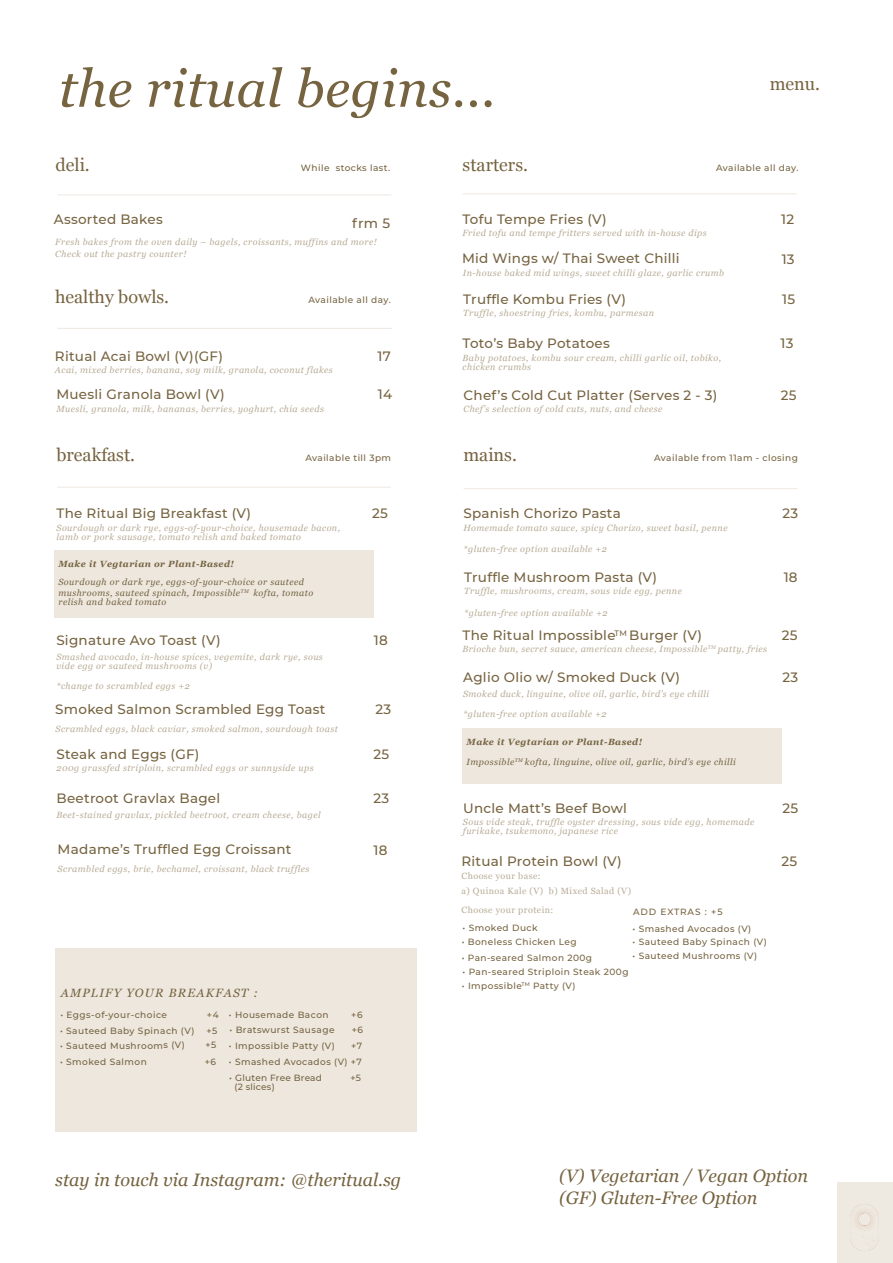
<style>
.page{position:relative;width:893px;height:1263px;background:#fff}
.page>*{position:absolute;margin:0;border:0;box-sizing:border-box;transform-origin:0 0}
.t1{font:italic 52.5px "Georgia";letter-spacing:.01em;color:#766340}
.t2{font:italic 18px/22px "Georgia";color:#766340}
.t3{font:18px "Georgia";color:#766340}
.t4{font:500 13.5px "Montserrat";letter-spacing:.02em;color:#766340}
.t5{font:italic 12px "Georgia";letter-spacing:.1em;color:#766340}
.t6{font:italic 9px/9px "Georgia";letter-spacing:.05em;color:#b8ab95}
.t7{font:500 9px "Montserrat";letter-spacing:.05em;color:#766340}
.t8{font:italic 9px/10.8px "Georgia";letter-spacing:.05em;color:#766340}
.t9{font:9px/15px "Georgia";letter-spacing:.05em;color:#b8ab95}
.t10{font:italic 700 9px "Georgia";letter-spacing:.05em;color:#766340}
.t11{font:500 9px "Montserrat";letter-spacing:.025em;color:#766340}
.t12{font:500 9px "Montserrat";letter-spacing:.1em;color:#766340}
.s1{font-weight:700}
</style>
<div class="page">
<div style="left:54px;top:550px;width:320px;height:68px;background:#ede7de"></div>
<hr style="left:57px;top:328px;width:335px;height:1px;background:#eee9e1">
<div style="left:838px;top:1182px;width:55px;height:81px;background:#eee9e1"></div>
<hr style="left:57px;top:195px;width:334px;height:1px;background:#eee9e1">
<hr style="left:57px;top:487px;width:334px;height:1px;background:#eee9e1">
<img style="left:850px;top:1204px;width:29px;height:47px">
<hr style="left:463px;top:194px;width:333px;height:1px;background:#eee9e1">
<div style="left:55px;top:948px;width:362px;height:184px;background:#ede7de"></div>
<div style="left:462px;top:728px;width:320px;height:55px;background:#ede7de"></div>
<hr style="left:463px;top:488px;width:334px;height:1px;background:#eee9e1">
<h1 class="t1" style="left:59px;top:59px;width:438px">the ritual begins...</h1>
<h2 class="t3" style="left:770px;top:74px;width:52px">menu.</h2>
<h2 class="t3" style="left:56px;top:154px;width:36px">deli.</h2>
<p class="t7" style="left:301px;top:162px;width:91px">While stocks last.</p>
<h3 class="t4" style="left:54px;top:211px;width:110px">Assorted Bakes</h3>
<h3 class="t4" style="left:352px;top:215px;width:40px">frm 5</h3>
<p class="t6" style="left:55px;top:236px;width:323px;line-height:12px">Fresh bakes from the oven daily – bagels, croissants, muffins and more!<br>Check out the pastry counter!</p>
<h2 class="t3" style="left:55px;top:286px;width:116px">healthy bowls.</h2>
<p class="t7" style="left:308px;top:294px;width:84px">Available all day.</p>
<h3 class="t4" style="left:55px;top:348px;width:169px">Ritual Acai Bowl (V)(GF)</h3>
<p class="t6" style="left:55px;top:366px;width:279px">Acai, mixed berries, banana, soy milk, granola, coconut flakes</p>
<h3 class="t4" style="left:56px;top:386px;width:170px">Muesli Granola Bowl (V)</h3>
<p class="t6" style="left:56px;top:404px;width:269px">Muesli, granola, milk, bananas, berries, yoghurt, chia seeds</p>
<h3 class="t4" style="left:377px;top:348px;width:15px">17</h3>
<h3 class="t4" style="left:378px;top:386px;width:16px">14</h3>
<h2 class="t3" style="left:56px;top:445px;width:80px">breakfast.</h2>
<p class="t7" style="left:305px;top:453px;width:87px">Available till 3pm</p>
<h3 class="t4" style="left:56px;top:505px;width:196px">The Ritual Big Breakfast (V)</h3>
<p class="t6" style="left:56px;top:523px;width:285px">Sourdough or dark rye, eggs-of-your-choice, housemade bacon, lamb or pork sausage, tomato relish and baked tomato</p>
<h3 class="t4" style="left:372px;top:505px;width:17px">25</h3>
<p class="t10" style="left:58px;top:559px;width:177px">Make it Vegtarian or Plant-Based!</p>
<p class="t8" style="left:58px;top:577px;width:256px">Sourdough or dark rye, eggs-of-your-choice or sauteed mushrooms, sauteed spinach, Impossible<sup>TM</sup> kofta, tomato</p>
<p class="t8" style="left:58px;top:596px;width:109px">relish and baked tomato</p>
<h3 class="t4" style="left:56px;top:631px;width:166px">Signature Avo Toast (V)</h3>
<p class="t6" style="left:56px;top:653px;width:268px">Smashed avocado, in-house spices, vegemite, dark rye, sous vide egg or sauteed mushrooms (v)</p>
<p class="t6" style="left:56px;top:681px;width:135px">*change to scrambled eggs +2</p>
<h3 class="t4" style="left:374px;top:631px;width:15px">18</h3>
<h3 class="t4" style="left:55px;top:701px;width:272px">Smoked Salmon Scrambled Egg Toast</h3>
<p class="t6" style="left:56px;top:724px;width:284px">Scrambled eggs, black caviar, smoked salmon, sourdough toast</p>
<h3 class="t4" style="left:376px;top:701px;width:17px">23</h3>
<h3 class="t4" style="left:57px;top:746px;width:144px">Steak and Eggs (GF)</h3>
<p class="t6" style="left:57px;top:764px;width:259px">200g grassfed striploin, scrambled eggs or sunnyside ups</p>
<h3 class="t4" style="left:373px;top:746px;width:17px">25</h3>
<h3 class="t4" style="left:57px;top:790px;width:165px">Beetroot Gravlax Bagel</h3>
<p class="t6" style="left:57px;top:810px;width:266px">Beet-stained gravlax, pickled beetroot, cream cheese, bagel</p>
<h3 class="t4" style="left:373px;top:790px;width:17px">23</h3>
<h3 class="t4" style="left:58px;top:841px;width:235px">Madame’s Truffled Egg Croissant</h3>
<p class="t6" style="left:58px;top:864px;width:253px">Scrambled eggs, brie, bechamel, croissant, black truffles</p>
<h3 class="t4" style="left:373px;top:841px;width:15px">18</h3>
<h3 class="t5" style="left:61px;top:986px;width:199px">AMPLIFY YOUR BREAKFAST :</h3>
<p class="t7" style="left:60px;top:1009px;width:108px">• Eggs-of-your-choice</p>
<p class="t7" style="left:207px;top:1009px;width:13px">+4</p>
<p class="t7" style="left:229px;top:1010px;width:101px">• Housemade Bacon</p>
<p class="t7" style="left:351px;top:1010px;width:13px">+6</p>
<p class="t7" style="left:230px;top:1024px;width:106px">• Bratswurst Sausage</p>
<p class="t7" style="left:352px;top:1024px;width:13px">+6</p>
<p class="t7" style="left:60px;top:1025px;width:136px">• Sauteed Baby Spinach (V)</p>
<p class="t7" style="left:206px;top:1025px;width:12px">+5</p>
<p class="t7" style="left:60px;top:1041px;width:126px;rotate:-1deg">• Sauteed Mushrooms (V)</p>
<p class="t7" style="left:229px;top:1040px;width:107px">• Impossible Patty (V)</p>
<p class="t7" style="left:351px;top:1040px;width:12px">+7</p>
<p class="t7" style="left:229px;top:1056px;width:135px">• Smashed Avocados (V) +7</p>
<p class="t7" style="left:60px;top:1056px;width:88px">• Smoked Salmon</p>
<p class="t7" style="left:205px;top:1056px;width:13px">+6</p>
<p class="t11" style="left:229px;top:1072px;width:94px">• Gluten Free Bread</p>
<p class="t7" style="left:350px;top:1072px;width:12px">+5</p>
<p class="t7" style="left:234px;top:1081px;width:42px">(2 slices)</p>
<h2 class="t2" style="left:55px;top:1169px;width:347px">stay in touch via Instagram: @theritual.sg</h2>
<h2 class="t3" style="left:463px;top:154px;width:67px">starters.</h2>
<p class="t7" style="left:716px;top:162px;width:84px">Available all day.</p>
<h3 class="t4" style="left:462px;top:210px;width:146px">Tofu Tempe Fries (V)</h3>
<h3 class="t4" style="left:781px;top:210px;width:15px">12</h3>
<p class="t6" style="left:462px;top:228px;width:246px">Fried tofu and tempe fritters served with in-house dips</p>
<h3 class="t4" style="left:462px;top:250px;width:219px">Mid Wings w/ Thai Sweet Chilli</h3>
<p class="t6" style="left:463px;top:268px;width:263px">In-house baked mid wings, sweet chilli glaze, garlic crumb</p>
<h3 class="t4" style="left:782px;top:250px;width:14px">13</h3>
<h3 class="t4" style="left:463px;top:291px;width:164px">Truffle Kombu Fries (V)</h3>
<p class="t6" style="left:463px;top:309px;width:192px">Truffle, shoestring fries, kombu, parmesan</p>
<h3 class="t4" style="left:782px;top:291px;width:15px">15</h3>
<h3 class="t4" style="left:463px;top:335px;width:149px">Toto’s Baby Potatoes</h3>
<p class="t6" style="left:463px;top:353px;width:260px">Baby potatoes, kombu sour cream, chilli garlic oil, tobiko, chicken crumbs</p>
<h3 class="t4" style="left:780px;top:335px;width:14px">13</h3>
<h3 class="t4" style="left:463px;top:386px;width:255px">Chef’s Cold Cut Platter (Serves 2 - 3)</h3>
<p class="t6" style="left:463px;top:404px;width:200px">Chef’s selection of cold cuts, nuts, and cheese</p>
<h3 class="t4" style="left:781px;top:386px;width:17px">25</h3>
<h2 class="t3" style="left:463px;top:445px;width:55px">mains.</h2>
<p class="t7" style="left:654px;top:452px;width:145px">Available from 11am - closing</p>
<h3 class="t4" style="left:463px;top:505px;width:159px">Spanish Chorizo Pasta</h3>
<p class="t6" style="left:463px;top:523px;width:266px">Homemade tomato sauce, spicy Chorizo, sweet basil, penne</p>
<p class="t6" style="left:463px;top:544px;width:145px">*gluten-free option available +2</p>
<h3 class="t4" style="left:464px;top:569px;width:195px">Truffle Mushroom Pasta (V)</h3>
<p class="t6" style="left:464px;top:587px;width:219px">Truffle, mushrooms, cream, sous vide egg, penne</p>
<p class="t6" style="left:464px;top:608px;width:145px">*gluten-free option available +2</p>
<h3 class="t4" style="left:463px;top:627px;width:241px">The Ritual Impossible<sup>TM</sup> Burger (V)</h3>
<p class="t6" style="left:462px;top:645px;width:306px">Brioche bun, secret sauce, american cheese, Impossible<sup>TM</sup> patty, fries</p>
<h3 class="t4" style="left:463px;top:669px;width:218px">Aglio Olio w/ Smoked Duck (V)</h3>
<p class="t6" style="left:463px;top:684px;width:248px;line-height:19.8px">Smoked duck, linguine, olive oil, garlic, bird’s eye chilli *gluten-free option available +2</p>
<p class="t8" style="left:467px;top:732px;width:271px;line-height:19.8px"><span class="s1">Make it Vegtarian or Plant-Based!<br></span>Impossible<sup>TM</sup> kofta, linguine, olive oil, garlic, bird’s eye chilli</p>
<h3 class="t4" style="left:463px;top:799px;width:165px">Uncle Matt’s Beef Bowl</h3>
<p class="t6" style="left:463px;top:817px;width:293px">Sous vide steak, truffle oyster dressing, sous vide egg, homemade furikake, tsukemono, japanese rice</p>
<h3 class="t4" style="left:461px;top:853px;width:162px">Ritual Protein Bowl (V)</h3>
<p class="t9" style="left:461px;top:868px;width:171px">Choose your base:<br>a) Quinoa Kale (V) b) Mixed Salad (V)</p>
<p class="t9" style="left:461px;top:902px;width:93px">Choose your protein:</p>
<p class="t7" style="left:463px;top:922px;width:77px">• Smoked Duck</p>
<p class="t7" style="left:633px;top:923px;width:120px">• Smashed Avocados (V)</p>
<p class="t7" style="left:633px;top:936px;width:136px">• Sauteed Baby Spinach (V)</p>
<p class="t12" style="left:633px;top:906px;width:91px">ADD EXTRAS : +5</p>
<p class="t7" style="left:462px;top:937px;width:116px">• Boneless Chicken Leg</p>
<p class="t7" style="left:462px;top:952px;width:132px">• Pan-seared Salmon 200g</p>
<p class="t7" style="left:633px;top:950px;width:126px">• Sauteed Mushrooms (V)</p>
<p class="t7" style="left:463px;top:966px;width:167px">• Pan-seared Striploin Steak 200g</p>
<p class="t7" style="left:462px;top:980px;width:115px">• Impossible<sup>TM</sup> Patty (V)</p>
<h3 class="t4" style="left:782px;top:505px;width:17px">23</h3>
<h3 class="t4" style="left:784px;top:569px;width:15px">18</h3>
<h3 class="t4" style="left:782px;top:627px;width:17px">25</h3>
<h3 class="t4" style="left:783px;top:669px;width:17px">23</h3>
<h3 class="t4" style="left:782px;top:799px;width:17px">25</h3>
<h3 class="t4" style="left:781px;top:853px;width:17px">25</h3>
<h2 class="t2" style="left:559px;top:1165px;width:250px">(V) Vegetarian / Vegan Option (GF) Gluten-Free Option</h2>
</div>
